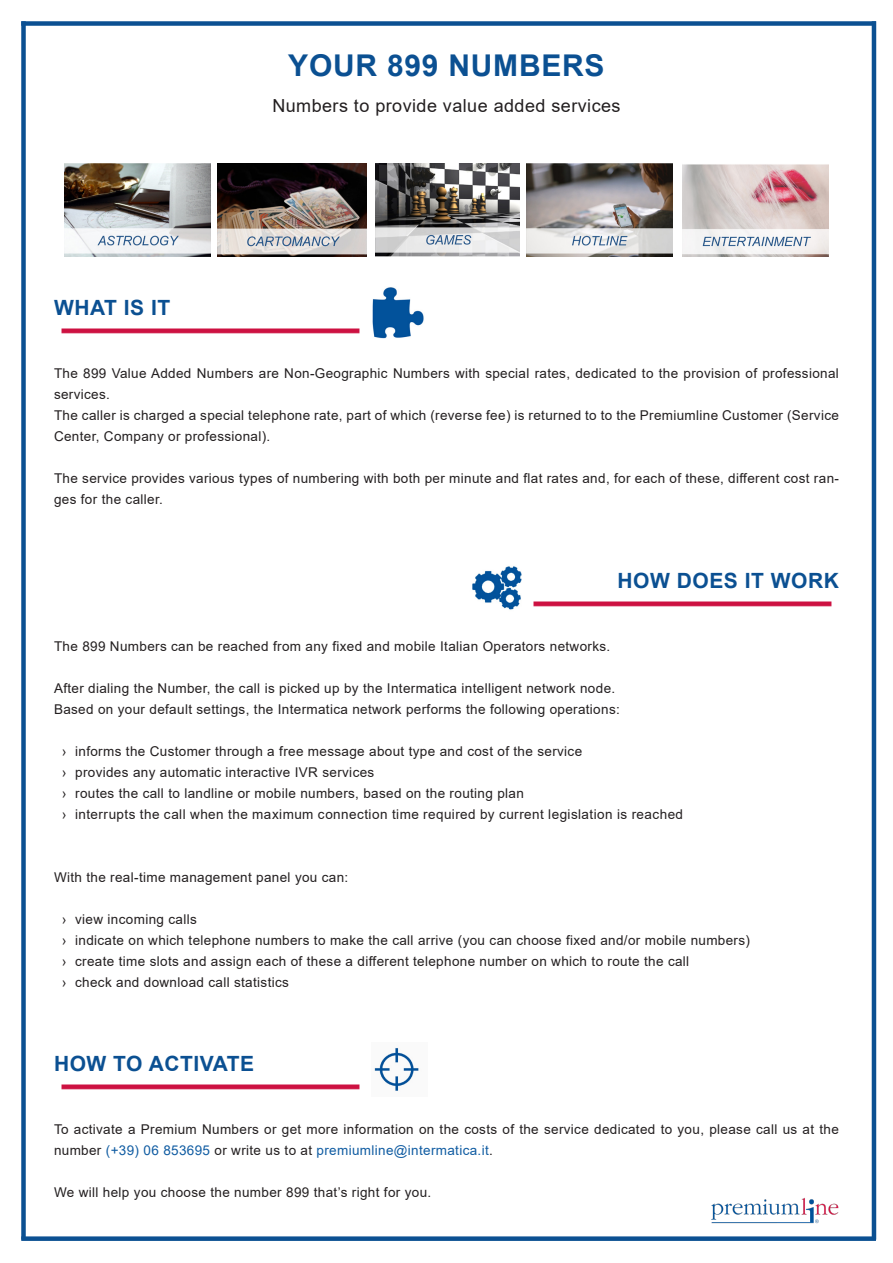
<style>
.page{position:relative;width:893px;height:1263px;background:#fff}
.page>*{position:absolute;margin:0;border:0;box-sizing:border-box;transform-origin:0 0}
.t1{font:700 30px "Arial";letter-spacing:.025em;color:#0b5092}
.t2{font:700 21px "Arial";letter-spacing:.025em;color:#0b5092}
.t3{font:18px "Arial";letter-spacing:.025em;color:#231f20}
.t4{font:13.5px/21px "Arial";letter-spacing:.025em;color:#231f20}
.s1{color:#105ca2}
</style>
<div class="page">
<div style="left:21px;top:21px;width:5px;height:1218px;background:#0b5092"></div>
<hr style="left:872px;top:21px;width:4px;height:1218px;background:#0b5092">
<div style="left:21px;top:21px;width:855px;height:5px;background:#0b5092"></div>
<div style="left:21px;top:1236px;width:855px;height:5px;background:#0b5092"></div>
<img style="left:711px;top:1197px;width:128px;height:27px">
<img style="left:472px;top:566px;width:50px;height:44px">
<img style="left:372px;top:287px;width:52px;height:52px">
<img style="left:61px;top:328px;width:299px;height:6px">
<img style="left:533px;top:601px;width:299px;height:6px">
<img style="left:61px;top:1084px;width:299px;height:6px">
<img style="left:374px;top:1047px;width:45px;height:44px">
<img style="left:65px;top:163px;width:145px;height:94px">
<img style="left:683px;top:164px;width:145px;height:93px">
<img style="left:527px;top:163px;width:145px;height:94px">
<img style="left:218px;top:163px;width:148px;height:94px">
<img style="left:376px;top:163px;width:143px;height:94px">
<h2 class="t2" style="left:54px;top:293px;width:118px">WHAT IS IT</h2>
<h1 class="t1" style="left:288px;top:44px;width:318px">YOUR 899 NUMBERS</h1>
<h3 class="t3" style="left:272px;top:93px;width:350px">Numbers to provide value added services</h3>
<p class="t4" style="left:54px;top:363px;width:786px">The 899 Value Added Numbers are Non-Geographic Numbers with special rates, dedicated to the provision of professional services.<br>The caller is charged a special telephone rate, part of which (reverse fee) is returned to to the Premiumline Customer (Service Center, Company or professional).</p>
<p class="t4" style="left:54px;top:468px;width:786px">The service provides various types of numbering with both per minute and flat rates and, for each of these, different cost ran&shy;ges for the caller.</p>
<h2 class="t2" style="left:618px;top:566px;width:223px">HOW DOES IT WORK</h2>
<p class="t4" style="left:54px;top:636px;width:558px">The 899 Numbers can be reached from any fixed and mobile Italian Operators networks.</p>
<p class="t4" style="left:54px;top:678px;width:567px">After dialing the Number, the call is picked up by the Intermatica intelligent network node.<br>Based on your default settings, the Intermatica network performs the following operations:</p>
<p class="t4" style="left:62px;top:741px;width:622px">› informs the Customer through a free message about type and cost of the service<br>› provides any automatic interactive IVR services<br>› routes the call to landline or mobile numbers, based on the routing plan<br>› interrupts the call when the maximum connection time required by current legislation is reached</p>
<p class="t4" style="left:54px;top:867px;width:296px">With the real-time management panel you can:</p>
<p class="t4" style="left:62px;top:909px;width:689px">› view incoming calls<br>› indicate on which telephone numbers to make the call arrive (you can choose fixed and/or mobile numbers) › create time slots and assign each of these a different telephone number on which to route the call<br>› check and download call statistics</p>
<h2 class="t2" style="left:54px;top:1049px;width:202px">HOW TO ACTIVATE</h2>
<p class="t4" style="left:54px;top:1119px;width:786px">To activate a Premium Numbers or get more information on the costs of the service dedicated to you, please call us at the number <span class="s1">(+39) 06 853695</span> or write us to at <span class="s1">premiumline@intermatica.it</span>.</p>
<p class="t4" style="left:54px;top:1182px;width:379px">We will help you choose the number 899 that’s right for you.</p>
</div>
